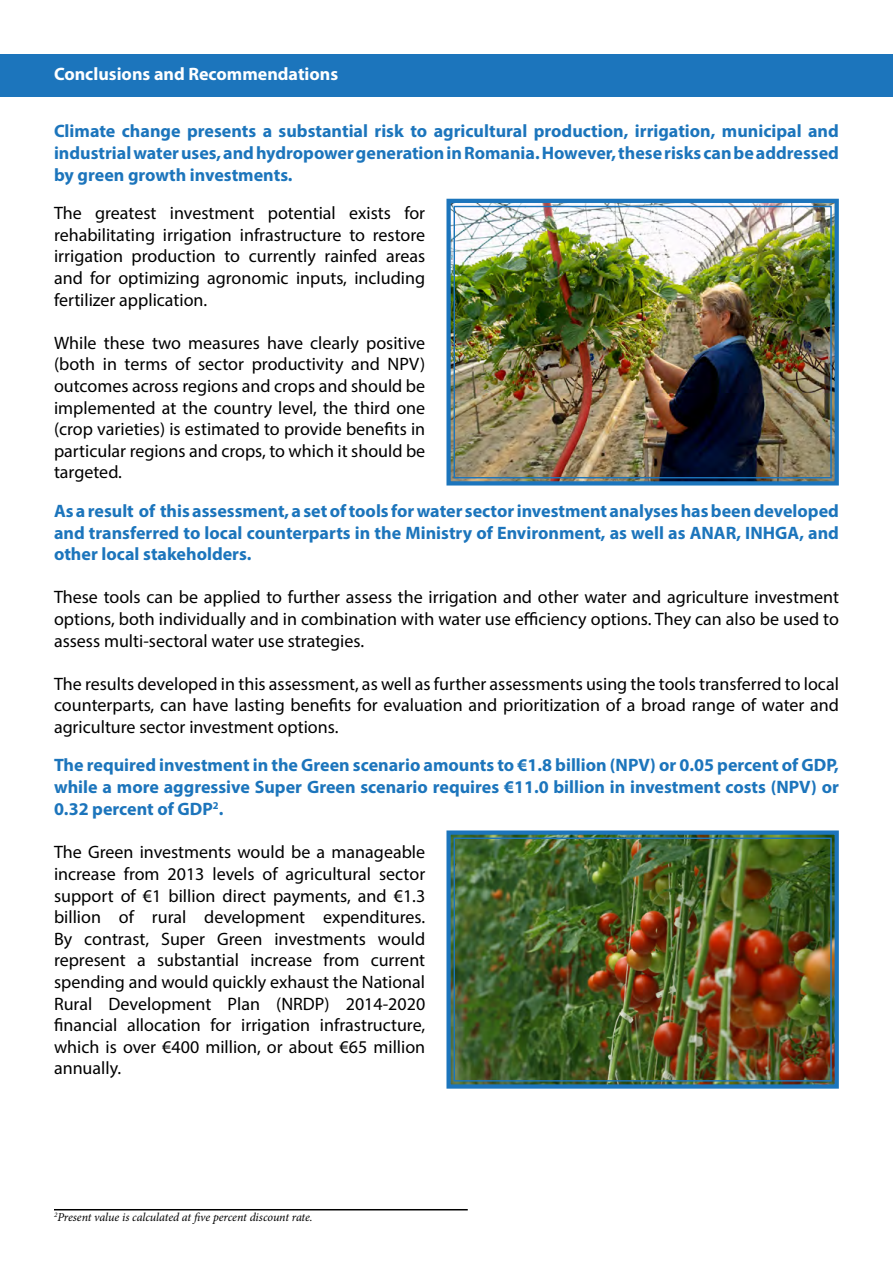
<style>
.page{position:relative;width:893px;height:1263px;background:#fff}
.page>*{position:absolute;margin:0;border:0;box-sizing:border-box;transform-origin:0 0}
.t1{font:18px/21.6px "Myriad Pro";color:#000;text-align:justify}
.t2{font:700 18px/21.6px "Myriad Pro";color:#1c75bc;text-align:justify}
.t3{font:700 18px "Myriad Pro";color:#fff}
.t4{font:italic 12px "Minion Pro";letter-spacing:-.005em;color:#000}
</style>
<div class="page">
<hr style="left:54px;top:1209px;width:414px;height:1px;background:#000">
<img style="left:446px;top:830px;width:393px;height:259px">
<div style="left:454px;top:837px;width:378px;height:244px;border:1px solid #1c75bc"></div>
<div style="left:0;top:54px;width:893px;height:43px;background:#1c75bc"></div>
<img style="left:446px;top:198px;width:393px;height:288px">
<div style="left:454px;top:206px;width:378px;height:272px;border:1px solid #1c75bc"></div>
<p class="t3" style="left:54px;top:62px;width:286px">Conclusions and Recommendations</p>
<p class="t2" style="left:54px;top:120px;width:786px">Climate change presents a substantial risk to agricultural production, irrigation, municipal and industrial water uses, and hydropower generation in Romania. However, these risks can be addressed by green growth investments.</p>
<p class="t1" style="left:54px;top:202px;width:373px">The greatest investment potential exists for rehabilitating irrigation infrastructure to restore irrigation production to currently rainfed areas and for optimizing agronomic inputs, including fertilizer application.</p>
<p class="t1" style="left:54px;top:332px;width:373px">While these two measures have clearly positive (both in terms of sector productivity and NPV) outcomes across regions and crops and should be implemented at the country level, the third one (crop varieties) is estimated to provide benefits in particular regions and crops, to which it should be targeted.</p>
<p class="t2" style="left:54px;top:499px;width:786px">As a result of this assessment, a set of tools for water sector investment analyses has been developed and transferred to local counterparts in the Ministry of Environment, as well as ANAR, INHGA, and other local stakeholders.</p>
<p class="t1" style="left:54px;top:586px;width:786px">These tools can be applied to further assess the irrigation and other water and agriculture investment options, both individually and in combination with water use efficiency options. They can also be used to assess multi-sectoral water use strategies.</p>
<p class="t1" style="left:54px;top:673px;width:786px">The results developed in this assessment, as well as further assessments using the tools transferred to local counterparts, can have lasting benefits for evaluation and prioritization of a broad range of water and agriculture sector investment options.</p>
<p class="t2" style="left:54px;top:754px;width:786px">The required investment in the Green scenario amounts to €1.8 billion (NPV) or 0.05 percent of GDP, while a more aggressive Super Green scenario requires €11.0 billion in investment costs (NPV) or 0.32 percent of GDP<sup>2</sup>.</p>
<p class="t1" style="left:54px;top:841px;width:373px">The Green investments would be a manageable increase from 2013 levels of agricultural sector support of €1 billion direct payments, and €1.3 billion of rural development expenditures.<br>By contrast, Super Green investments would represent a substantial increase from current spending and would quickly exhaust the National Rural Development Plan (NRDP) 2014-2020 financial allocation for irrigation infrastructure, which is over €400 million, or about €65 million annually.</p>
<p class="t4" style="left:54px;top:1209px;width:260px"><sup>2</sup>Present value is calculated at five percent discount rate.</p>
</div>
